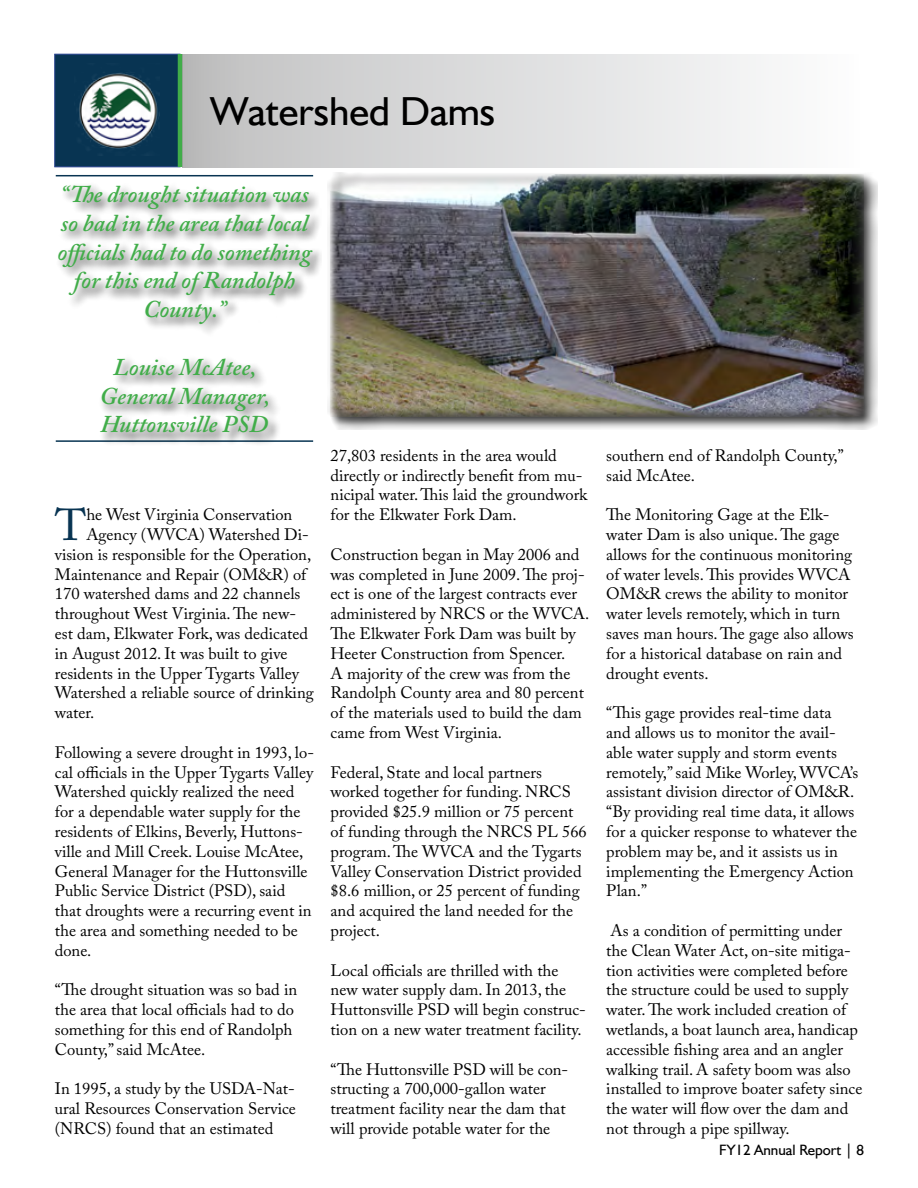
<style>
.page{position:relative;width:918px;height:1188px;background:#fff}
.page>*{position:absolute;margin:0;border:0;box-sizing:border-box;transform-origin:0 0}
.t1{font:44.4px "Adobe Caslon Pro";color:#083452}
.t2{font:40.5px "Humanist";color:#000}
.t3{font:italic 600 24px/28.8px "Adobe Caslon Pro";color:#41ad49;text-align:center}
.t4{font:16.5px/19.8px "Adobe Caslon Pro";color:#000}
.t5{font:15px "Humanist";color:#000}
</style>
<div class="page">
<div style="left:55px;top:54px;width:125px;height:113px;background:#083452;border:1px solid #25408f"></div>
<hr style="left:178px;top:54px;width:4px;height:113px;background:#41ad49">
<div style="left:182px;top:54px;width:682px;height:113px;background:linear-gradient(to right,#bfbfc0,#feffff)"></div>
<img style="left:78px;top:73px;width:82px;height:83px">
<div style="left:328px;top:172px;width:550px;height:258px;background:#000;opacity:.75"></div>
<img style="left:331px;top:175px;width:533px;height:242px">
<hr style="left:56px;top:175px;width:257px;height:1px;background:#083452">
<div style="left:56px;top:183px;width:270px;height:263px;background:#000;opacity:.75"></div>
<div style="left:49px;top:176px;width:272px;height:265px;background:#fff;opacity:.75"></div>
<h2 class="t2" style="left:211px;top:85px;width:286px">Watershed Dams</h2>
<h3 class="t3" style="left:57px;top:179px;width:256px">“The drought situation was so bad in the area that local officials had to do something for this end of Randolph<br>County.”</h3>
<h3 class="t3" style="left:100px;top:352px;width:171px">Louise McAtee,<br>General Manager,<br>Huttonsville PSD</h3>
<h1 class="t1" style="left:55px;top:499px;width:33px">T</h1>
<p class="t4" style="left:86px;top:505px;width:208px">he West Virginia Conservation</p>
<p class="t4" style="left:86px;top:524px;width:224px">Agency (WVCA) Watershed Di-</p>
<p class="t4" style="left:55px;top:544px;width:258px">vision is responsible for the Operation,</p>
<p class="t4" style="left:55px;top:564px;width:253px">Maintenance and Repair (OM&amp;R) of</p>
<p class="t4" style="left:55px;top:584px;width:247px">170 watershed dams and 22 channels</p>
<p class="t4" style="left:55px;top:604px;width:243px">throughout West Virginia. The new-</p>
<p class="t4" style="left:55px;top:623px;width:255px">est dam, Elkwater Fork, was dedicated</p>
<p class="t4" style="left:55px;top:643px;width:234px">in August 2012. It was built to give</p>
<p class="t4" style="left:55px;top:663px;width:246px">residents in the Upper Tygarts Valley</p>
<p class="t4" style="left:55px;top:683px;width:260px">Watershed a reliable source of drinking</p>
<p class="t4" style="left:55px;top:703px;width:41px">water.</p>
<p class="t4" style="left:55px;top:742px;width:261px">Following a severe drought in 1993, lo&shy;cal officials in the Upper Tygarts Valley Watershed quickly realized the need for a dependable water supply for the residents of Elkins, Beverly, Huttons&shy;ville and Mill Creek. Louise McAtee, General Manager for the Huttonsville Public Service District (PSD), said that droughts were a recurring event in the area and something needed to be done.</p>
<p class="t4" style="left:55px;top:980px;width:244px">“The drought situation was so bad in the area that local officials had to do something for this end of Randolph<br>County,” said McAtee.</p>
<p class="t4" style="left:55px;top:1079px;width:243px;text-align:justify">In 1995, a study by the USDA-Nat&shy;ural Resources Conservation Service (NRCS) found that an estimated</p>
<p class="t4" style="left:331px;top:445px;width:258px">27,803 residents in the area would directly or indirectly benefit from mu&shy;nicipal water. This laid the groundwork for the Elkwater Fork Dam.</p>
<p class="t4" style="left:331px;top:544px;width:260px">Construction began in May 2006 and was completed in June 2009. The proj&shy;ect is one of the largest contracts ever administered by NRCS or the WVCA.<br>The Elkwater Fork Dam was built by Heeter Construction from Spencer.<br>A majority of the crew was from the Randolph County area and 80 percent of the materials used to build the dam came from West Virginia.</p>
<p class="t4" style="left:331px;top:762px;width:258px">Federal, State and local partners worked together for funding. NRCS provided $25.9 million or 75 percent of funding through the NRCS PL 566 program. The WVCA and the Tygarts<br>Valley Conservation District provided $8.6 million, or 25 percent of funding and acquired the land needed for the project.</p>
<p class="t4" style="left:331px;top:960px;width:257px">Local officials are thrilled with the new water supply dam. In 2013, the Huttonsville PSD will begin construc&shy;tion on a new water treatment facility.</p>
<p class="t4" style="left:331px;top:1059px;width:239px">“The Huttonsville PSD will be con&shy;structing a 700,000-gallon water treatment facility near the dam that will provide potable water for the</p>
<p class="t4" style="left:606px;top:445px;width:239px">southern end of Randolph County,” said McAtee.</p>
<p class="t4" style="left:606px;top:505px;width:249px">The Monitoring Gage at the Elk&shy;water Dam is also unique. The gage allows for the continuous monitoring of water levels. This provides WVCA<br>OM&amp;R crews the ability to monitor water levels remotely, which in turn saves man hours. The gage also allows for a historical database on rain and drought events.</p>
<p class="t4" style="left:606px;top:703px;width:254px">“This gage provides real-time data and allows us to monitor the avail&shy;able water supply and storm events remotely,” said Mike Worley, WVCA’s assistant division director of OM&amp;R. “By providing real time data, it allows for a quicker response to whatever the problem may be, and it assists us in implementing the Emergency Action Plan.”</p>
<p class="t4" style="left:606px;top:920px;width:258px">As a condition of permitting under the Clean Water Act, on-site mitiga&shy;tion activities were completed before the structure could be used to supply water. The work included creation of wetlands, a boat launch area, handicap accessible fishing area and an angler walking trail. A safety boom was also installed to improve boater safety since the water will flow over the dam and not through a pipe spillway.</p>
<p class="t5" style="left:719px;top:1140px;width:146px">FY12 Annual Report | 8</p>
</div>
